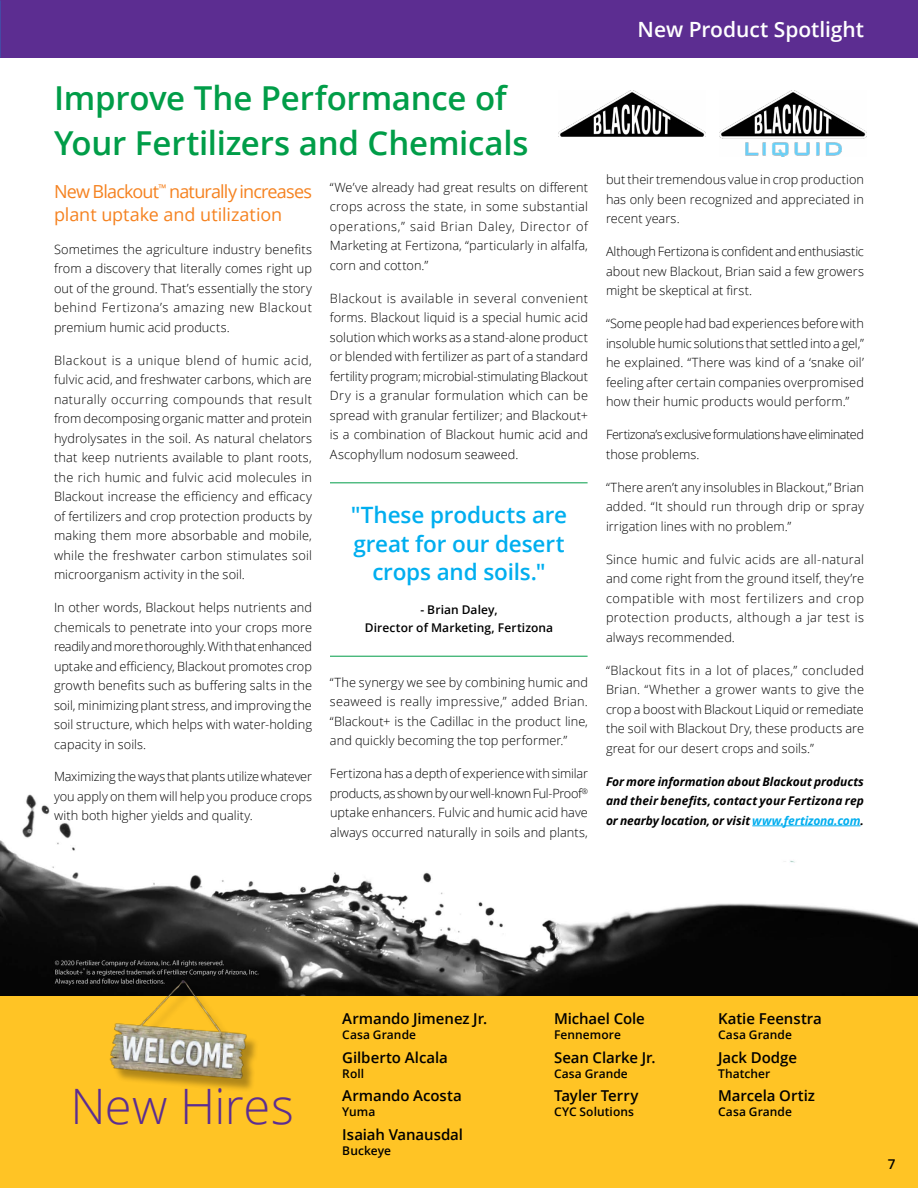
<style>
.page{position:relative;width:918px;height:1188px;background:#fff}
.page>*{position:absolute;margin:0;border:0;box-sizing:border-box;transform-origin:0 0}
.t1{font:300 48.9px "Open Sans";letter-spacing:-.01em;color:#5c2d91}
.t2{font:600 33px/45px "Open Sans";letter-spacing:-.01em;color:#009d48}
.t3{font:600 22.5px/28.5px "Open Sans";letter-spacing:-.01em;color:#00aeef;text-align:center}
.t4{font:600 21px "Open Sans";letter-spacing:-.005em;color:#fff}
.t5{font:18px/22.5px "Open Sans";letter-spacing:-.035em;color:#f58220}
.t6{font:600 15px "Open Sans";letter-spacing:-.005em;color:#000}
.t7{font:600 13.5px "Open Sans";color:#000}
.t8{font:300 12.75px/19.5px "Open Sans";letter-spacing:.005em;color:#000;text-align:justify}
.t9{font:300 12.75px/19.5px "Open Sans";letter-spacing:-.04em;color:#000}
.t10{font:600 12px/18px "Open Sans";letter-spacing:.01em;color:#000;text-align:center}
.t11{font:italic 700 12px/19.5px "Open Sans";letter-spacing:-.005em;color:#000;text-align:justify}
.s1{color:#00aeef}
</style>
<div class="page">
<img style="left:0;top:794px;width:918px;height:203px">
<div style="left:0;top:0;width:918px;height:57px;background:#5c2d91"></div>
<div style="left:0;top:997px;width:918px;height:191px;background:#ffc425"></div>
<img style="left:99px;top:972px;width:175px;height:118px">
<hr style="left:752px;top:826px;width:109px;height:1px;background:#00aeef">
<img style="left:559px;top:90px;width:147px;height:47px">
<img style="left:720px;top:90px;width:146px;height:66px">
<hr style="left:330px;top:656px;width:258px;height:1px;background:#009d48">
<hr style="left:330px;top:482px;width:258px;height:1px;background:#009d48">
<h2 class="t2" style="left:54px;top:75px;width:476px">Improve The Performance of<br>Your Fertilizers and Chemicals</h2>
<h3 class="t5" style="left:54px;top:180px;width:259px">New Blackout<sup>™</sup> naturally increases plant uptake and utilization</h3>
<p class="t8" style="left:54px;top:239px;width:260px">Sometimes the agriculture industry benefits from a discovery that literally comes right up out of the ground. That’s essentially the story behind Fertizona’s amazing new Blackout premium humic acid products.</p>
<p class="t8" style="left:54px;top:350px;width:260px">Blackout is a unique blend of humic acid, fulvic acid, and freshwater carbons, which are naturally occurring compounds that result from decomposing organic matter and protein hydrolysates in the soil. As natural chelators that keep nutrients available to plant roots, the rich humic and fulvic acid molecules in Blackout increase the efficiency and efficacy of fertilizers and crop protection products by making them more absorbable and mobile, while the freshwater carbon stimulates soil microorganism activity in the soil.</p>
<p class="t8" style="left:54px;top:597px;width:260px">In other words, Blackout helps nutrients and chemicals to penetrate into your crops more readily and more thoroughly. With that enhanced uptake and efficiency, Blackout promotes crop growth benefits such as buffering salts in the soil, minimizing plant stress, and improving the soil structure, which helps with water-holding capacity in soils.</p>
<p class="t8" style="left:54px;top:767px;width:259px">Maximizing the ways that plants utilize whatever you apply on them will help you produce crops with both higher yields and quality.</p>
<p class="t8" style="left:330px;top:177px;width:260px">“We’ve already had great results on different crops across the state, in some substantial operations,” said Brian Daley, Director of Marketing at Fertizona, “particularly in alfalfa, corn and cotton.”</p>
<p class="t8" style="left:330px;top:288px;width:260px">Blackout is available in several convenient forms. Blackout liquid is a special humic acid solution which works as a stand-alone product or blended with fertilizer as part of a standard fertility program; microbial-stimulating Blackout Dry is a granular formulation which can be spread with granular fertilizer; and Blackout+ is a combination of Blackout humic acid and Ascophyllum nodosum seaweed.</p>
<h3 class="t3" style="left:351px;top:501px;width:218px">"These products are great for our desert crops and soils."</h3>
<p class="t10" style="left:365px;top:600px;width:190px">- Brian Daley,<br>Director of Marketing, Fertizona</p>
<p class="t8" style="left:330px;top:672px;width:260px">“The synergy we see by combining humic and seaweed is really impressive,” added Brian. “Blackout+ is the Cadillac in the product line, and quickly becoming the top performer.”</p>
<p class="t8" style="left:330px;top:763px;width:260px">Fertizona has a depth of experience with similar products, as shown by our well-known Ful-Proof<sup>® </sup>uptake enhancers. Fulvic and humic acid have always occurred naturally in soils and plants,</p>
<h3 class="t4" style="left:638px;top:15px;width:228px">New Product Spotlight</h3>
<p class="t8" style="left:606px;top:170px;width:259px">but their tremendous value in crop production has only been recognized and appreciated in recent years.</p>
<p class="t8" style="left:606px;top:242px;width:260px">Although Fertizona is confident and enthusiastic about new Blackout, Brian said a few growers might be skeptical at first.</p>
<p class="t8" style="left:606px;top:314px;width:260px">“Some people had bad experiences before with insoluble humic solutions that settled into a gel,” he explained. “There was kind of a ‘snake oil’ feeling after certain companies overpromised how their humic products would perform.”</p>
<p class="t9" style="left:606px;top:425px;width:260px">Fertizona’s exclusive formulations have eliminated those problems.</p>
<p class="t8" style="left:606px;top:477px;width:260px">“There aren’t any insolubles in Blackout,” Brian added. “It should run through drip or spray irrigation lines with no problem.”</p>
<p class="t8" style="left:606px;top:549px;width:260px">Since humic and fulvic acids are all-natural and come right from the ground itself, they’re compatible with most fertilizers and crop protection products, although a jar test is always recommended.</p>
<p class="t8" style="left:606px;top:660px;width:260px">“Blackout fits in a lot of places,” concluded Brian. “Whether a grower wants to give the crop a boost with Blackout Liquid or remediate the soil with Blackout Dry, these products are great for our desert crops and soils.”</p>
<p class="t11" style="left:606px;top:772px;width:259px">For more information about Blackout products and their benefits, contact your Fertizona rep or nearby location, or visit <span class="s1">www.fertizona.com</span>.</p>
<h1 class="t1" style="left:71px;top:1073px;width:225px">New Hires</h1>
<p class="t6" style="left:342px;top:1008px;width:146px">Armando Jimenez Jr.</p>
<p class="t10" style="left:342px;top:1026px;width:75px">Casa Grande</p>
<p class="t6" style="left:342px;top:1047px;width:107px">Gilberto Alcala</p>
<p class="t10" style="left:342px;top:1064px;width:23px">Roll</p>
<p class="t6" style="left:342px;top:1086px;width:121px">Armando Acosta</p>
<p class="t10" style="left:342px;top:1103px;width:34px">Yuma</p>
<p class="t6" style="left:342px;top:1124px;width:122px">Isaiah Vanausdal</p>
<p class="t10" style="left:342px;top:1142px;width:50px">Buckeye</p>
<p class="t6" style="left:554px;top:1008px;width:92px">Michael Cole</p>
<p class="t10" style="left:554px;top:1026px;width:69px">Fennemore</p>
<p class="t6" style="left:554px;top:1047px;width:103px">Sean Clarke Jr.</p>
<p class="t10" style="left:554px;top:1064px;width:75px">Casa Grande</p>
<p class="t6" style="left:554px;top:1086px;width:86px">Tayler Terry</p>
<p class="t10" style="left:554px;top:1103px;width:81px">CYC Solutions</p>
<p class="t6" style="left:718px;top:1008px;width:105px">Katie Feenstra</p>
<p class="t10" style="left:718px;top:1026px;width:75px">Casa Grande</p>
<p class="t6" style="left:718px;top:1047px;width:80px">Jack Dodge</p>
<p class="t10" style="left:718px;top:1064px;width:54px">Thatcher</p>
<p class="t6" style="left:718px;top:1086px;width:98px">Marcela Ortiz</p>
<p class="t10" style="left:718px;top:1103px;width:75px">Casa Grande</p>
<p class="t7" style="left:888px;top:1154px;width:9px">7</p>
</div>
